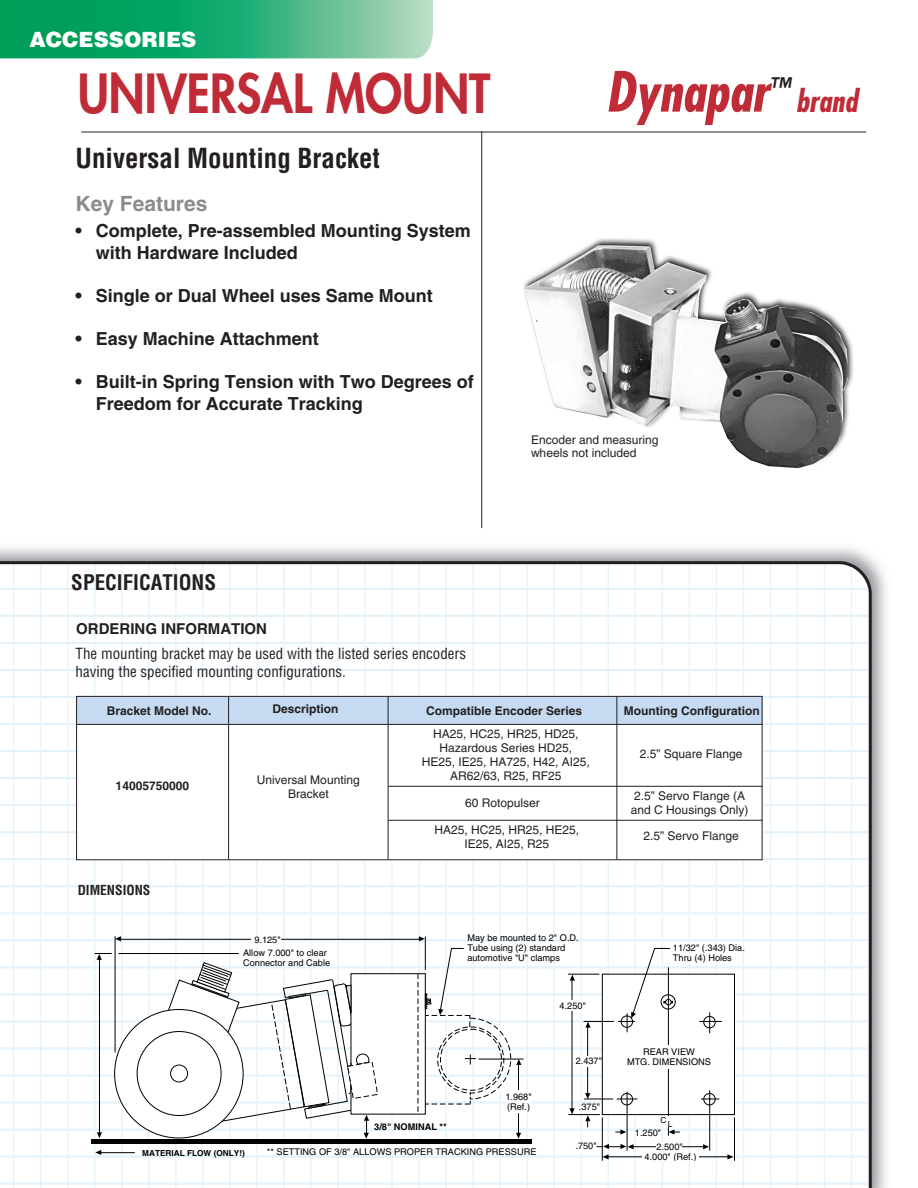
<style>
.page{position:relative;width:918px;height:1188px;background:#fff}
.page>*{position:absolute;margin:0;border:0;box-sizing:border-box;transform-origin:0 0}
.t1{font:italic 700 condensed 54px "Futura";color:#bf2b37}
.t2{font:800 52.5px "Futura";color:#bf2b37;scale:.9 1}
.t3{font:italic 700 condensed 30px "Futura";color:#bf2b37}
.t4{font:700 condensed 27px "Helvetica";color:#231f20}
.t5{font:700 condensed 21px "Helvetica";color:#231f20}
.t6{font:900 21px "Helvetica";color:#fff}
.t7{font:700 21px "Helvetica";color:#8a8c8f}
.Bullets{font:700 18px/21.6px "Helvetica";color:#231f20}
.BODY_TEXT{font:condensed 15px/18px "Helvetica";color:#231f20}
.t8{font:700 15px "Helvetica";color:#231f20}
.SPEC_HEAD{font:700 condensed 13.5px "Helvetica";color:#231f20}
.t9{font:12px/14.2px "Helvetica";color:#231f20;text-align:center}
.t10{font:700 12px "Helvetica";color:#231f20}
.t11{font:9.15px/10.2px "Helvetica";color:#000}
.t12{font:700 9.15px "Helvetica";color:#000}
.t13{font:700 8.25px "Helvetica";color:#000}
.t14{font:8.25px "Helvetica";color:#000}
</style>
<div class="page">
<svg style="left:0;top:0;width:433px;height:58px;background:#32b17a"></svg>
<img style="left:0;top:547px;width:887px;height:641px">
<hr style="left:81px;top:132px;width:785px;height:1px;background:#231f20">
<hr style="left:481px;top:131px;width:1px;height:397px;background:#231f20">
<img style="left:523px;top:238px;width:330px;height:231px">
<hr style="left:99px;top:1152px;width:36px;height:1px;background:#000">
<hr style="left:425px;top:937px;width:1px;height:33px;background:#000">
<hr style="left:115px;top:937px;width:1px;height:115px;background:#000">
<hr style="left:119px;top:939px;width:303px;height:1px;background:#000">
<div style="left:251px;top:936px;width:30px;height:10px;background:#fff"></div>
<div style="left:506px;top:1090px;width:25px;height:23px;background:#fff"></div>
<div style="left:602px;top:974px;width:133px;height:141px;background:#fff;border:1px solid #000"></div>
<svg style="left:704px;top:1093px;width:11px;height:12px"></svg>
<div style="left:703px;top:1093px;width:13px;height:12px;border:1px solid #000;border-radius:50%"></div>
<hr style="left:627px;top:1092px;width:1px;height:59px;background:#000">
<hr style="left:709px;top:1090px;width:1px;height:61px;background:#000">
<svg style="left:701px;top:1099px;width:18px;height:1px"></svg>
<hr style="left:668px;top:967px;width:1px;height:169px;background:#000">
<hr style="left:630px;top:1146px;width:76px;height:1px;background:#000">
<div style="left:656px;top:1144px;width:25px;height:10px;background:#fff"></div>
<hr style="left:602px;top:1118px;width:1px;height:42px;background:#000">
<hr style="left:734px;top:1118px;width:1px;height:42px;background:#000">
<hr style="left:606px;top:1157px;width:125px;height:1px;background:#000">
<div style="left:576px;top:1142px;width:21px;height:10px;background:#fff"></div>
<hr style="left:569px;top:1114px;width:31px;height:1px;background:#000">
<hr style="left:568px;top:974px;width:31px;height:1px;background:#000">
<hr style="left:572px;top:978px;width:1px;height:133px;background:#000">
<svg style="left:700px;top:1013px;width:22px;height:20px"></svg>
<div style="left:575px;top:1056px;width:25px;height:10px;background:#fff"></div>
<div style="left:559px;top:1000px;width:25px;height:10px;background:#fff"></div>
<div style="left:642px;top:1154px;width:57px;height:7px;background:#fff"></div>
<hr style="left:91px;top:1139px;width:441px;height:4px;background:#000">
<svg style="left:95px;top:1150px;width:6px;height:5px"></svg>
<svg style="left:115px;top:936px;width:6px;height:5px"></svg>
<svg style="left:419px;top:936px;width:6px;height:5px"></svg>
<svg style="left:570px;top:975px;width:5px;height:6px"></svg>
<svg style="left:569px;top:1108px;width:6px;height:6px"></svg>
<svg style="left:95px;top:948px;width:429px;height:191px"></svg>
<svg style="left:703px;top:1144px;width:6px;height:5px"></svg>
<svg style="left:597px;top:1144px;width:37px;height:15px"></svg>
<svg style="left:727px;top:1154px;width:6px;height:5px"></svg>
<svg style="left:584px;top:948px;width:96px;height:187px"></svg>
<div style="left:76px;top:696px;width:686px;height:164px;background:#fff"></div>
<div style="left:76px;top:696px;width:686px;height:28px;background:#c6dbf1"></div>
<hr style="left:76px;top:724px;width:686px;height:1px;background:#231f20">
<div style="left:76px;top:696px;width:686px;height:164px;border:1px solid #231f20"></div>
<hr style="left:228px;top:696px;width:1px;height:163px;background:#231f20">
<hr style="left:388px;top:696px;width:1px;height:163px;background:#231f20">
<hr style="left:616px;top:696px;width:1px;height:163px;background:#231f20">
<hr style="left:388px;top:786px;width:374px;height:1px;background:#231f20">
<hr style="left:388px;top:820px;width:374px;height:1px;background:#231f20">
<p class="t6" style="left:30px;top:25px;width:168px">ACCESSORIES</p>
<p class="t2" style="left:78px;top:58px;width:460px">UNIVERSAL MOUNT</p>
<p class="t1" style="left:606px;top:57px;width:186px">Dynapar<sup>™</sup></p>
<p class="t3" style="left:796px;top:81px;width:63px">brand</p>
<p class="t4" style="left:76px;top:142px;width:306px">Universal Mounting Bracket</p>
<h3 class="t7" style="left:76px;top:191px;width:133px">Key Features</h3>
<p class="Bullets" style="left:96px;top:220px;width:377px;text-indent:-20px">• Complete, Pre-assembled Mounting System with Hardware Included</p>
<p class="Bullets" style="left:76px;top:285px;width:359px">• Single or Dual Wheel uses Same Mount</p>
<p class="Bullets" style="left:76px;top:328px;width:245px">• Easy Machine Attachment</p>
<p class="Bullets" style="left:96px;top:371px;width:380px;text-indent:-20px">• Built-in Spring Tension with Two Degrees of<br>Freedom for Accurate Tracking</p>
<h3 class="t5" style="left:71px;top:570px;width:146px">SPECIFICATIONS</h3>
<p class="t8" style="left:76px;top:620px;width:192px">ORDERING INFORMATION</p>
<p class="BODY_TEXT" style="left:76px;top:644px;width:392px">The mounting bracket may be used with the listed series encoders having the specified mounting configurations.</p>
<p class="t9" style="left:531px;top:432px;width:129px">Encoder and measuring</p>
<p class="t9" style="left:531px;top:446px;width:107px">wheels not included</p>
<p class="t10" style="left:107px;top:703px;width:106px">Bracket Model No.</p>
<p class="t10" style="left:272px;top:702px;width:68px">Description</p>
<p class="t10" style="left:624px;top:703px;width:137px">Mounting Configuration</p>
<p class="t10" style="left:426px;top:703px;width:158px">Compatible Encoder Series</p>
<p class="t9" style="left:422px;top:726px;width:170px">HA25, HC25, HR25, HD25,<br>Hazardous Series HD25,<br>HE25, IE25, HA725, H42, AI25,<br>AR62/63, R25, RF25</p>
<p class="t9" style="left:640px;top:747px;width:104px">2.5” Square Flange</p>
<p class="t10" style="left:116px;top:779px;width:75px">14005750000</p>
<p class="t9" style="left:257px;top:773px;width:104px">Universal Mounting<br>Bracket</p>
<p class="t9" style="left:631px;top:788px;width:119px;text-align:left">2.5” Servo Flange (A and C Housings Only)</p>
<p class="t9" style="left:644px;top:829px;width:97px">2.5” Servo Flange</p>
<p class="t9" style="left:465px;top:796px;width:76px">60 Rotopulser</p>
<p class="t9" style="left:435px;top:823px;width:146px">HA25, HC25, HR25, HE25,<br>IE25, AI25, R25</p>
<p class="SPEC_HEAD" style="left:78px;top:882px;width:74px">DIMENSIONS</p>
<p class="t11" style="left:254px;top:935px;width:28px">9.125"</p>
<p class="t11" style="left:243px;top:948px;width:89px">Allow 7.000" to clear<br>Connector and Cable</p>
<p class="t11" style="left:467px;top:933px;width:113px">May be mounted to 2" O.D.<br>Tube using (2) standard automotive "U" clamps</p>
<p class="t11" style="left:560px;top:1000px;width:28px">4.250"</p>
<p class="t11" style="left:505px;top:1091px;width:28px">1.968" (Ref.)</p>
<p class="t11" style="left:576px;top:1056px;width:28px">2.437"</p>
<p class="t11" style="left:579px;top:1102px;width:23px">.375"</p>
<p class="t11" style="left:673px;top:943px;width:73px">11/32" (.343) Dia.<br>Thru (4) Holes</p>
<p class="t11" style="left:627px;top:1047px;width:86px;text-align:center">REAR VIEW<br>MTG. DIMENSIONS</p>
<p class="t13" style="left:142px;top:1148px;width:104px">MATERIAL FLOW (ONLY!)</p>
<p class="t12" style="left:374px;top:1121px;width:74px">3/8" NOMINAL **</p>
<p class="t11" style="left:267px;top:1147px;width:271px">** SETTING OF 3/8" ALLOWS PROPER TRACKING PRESSURE</p>
<p class="t14" style="left:660px;top:1117px;width:14px">CL</p>
<p class="t11" style="left:645px;top:1152px;width:53px">4.000" (Ref.)</p>
<p class="t11" style="left:635px;top:1127px;width:28px">1.250"</p>
<p class="t11" style="left:576px;top:1140px;width:23px">.750"</p>
<p class="t11" style="left:656px;top:1142px;width:28px">2.500"</p>
</div>
